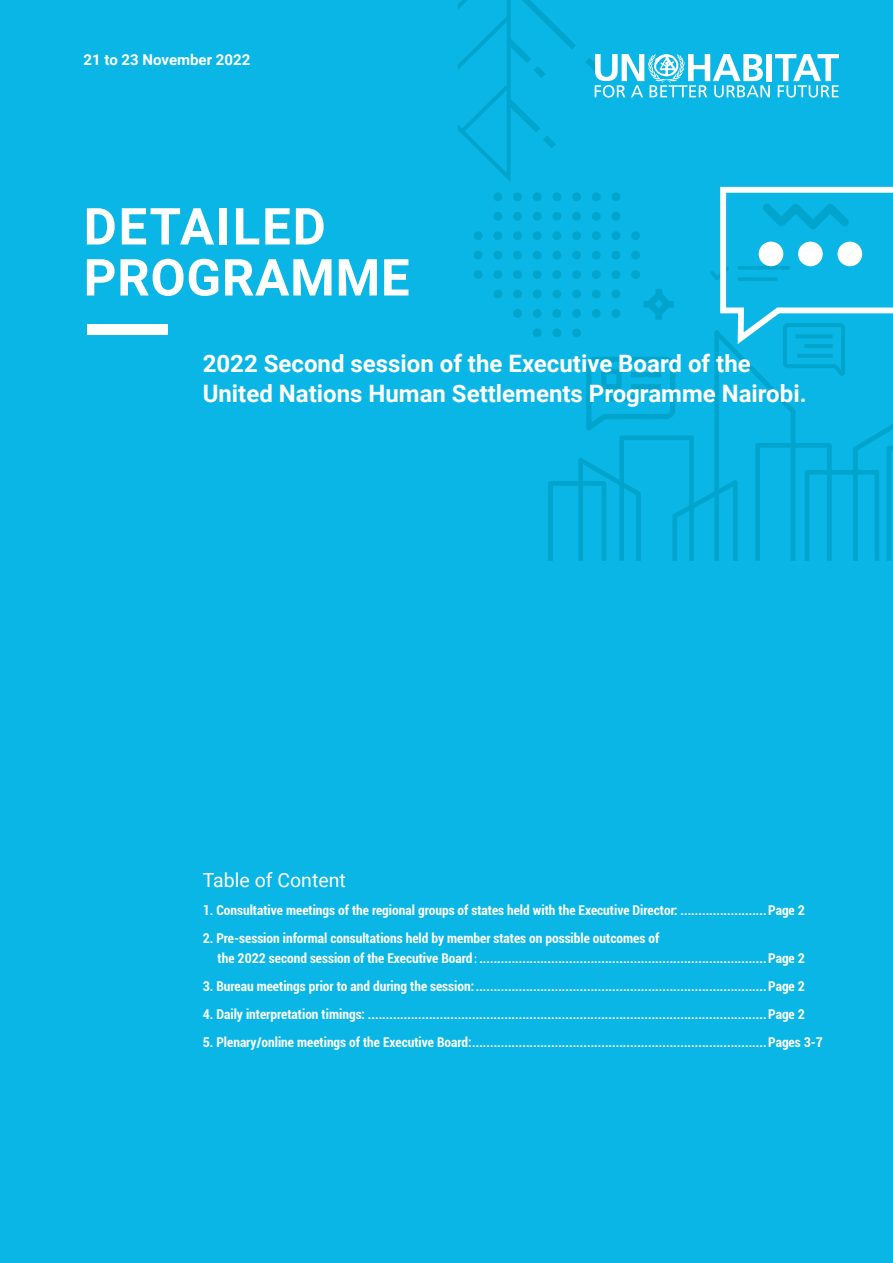
<style>
.page{position:relative;width:893px;height:1263px;background:#fff}
.page>*{position:absolute;margin:0;border:0;box-sizing:border-box;transform-origin:0 0}
.t1{font:700 51px/51px "Roboto";letter-spacing:.015em;color:#fff}
.t2{font:700 24px/30px "Roboto";color:#fff}
.t3{font:19.5px "Roboto";color:#fff}
.t4{font:700 15px "Roboto";color:#fff}
.t5{font:700 condensed 13.5px/19.5px "Roboto";color:#fff}
.s1{font-family:"Sim Sun";font-weight:400;font-stretch:normal}
</style>
<div class="page">
<div style="left:0;top:0;width:890px;height:574px;background:#0ab6e5"></div>
<div style="left:474px;top:270px;width:9px;height:9px;background:#00a4cc;border-radius:50%"></div>
<div style="left:474px;top:251px;width:9px;height:8px;background:#00a4cc;border-radius:50%"></div>
<div style="left:474px;top:231px;width:9px;height:9px;background:#00a4cc;border-radius:50%"></div>
<div style="left:493px;top:290px;width:9px;height:8px;background:#00a4cc;border-radius:50%"></div>
<div style="left:493px;top:270px;width:9px;height:9px;background:#00a4cc;border-radius:50%"></div>
<div style="left:493px;top:251px;width:9px;height:8px;background:#00a4cc;border-radius:50%"></div>
<div style="left:493px;top:231px;width:9px;height:9px;background:#00a4cc;border-radius:50%"></div>
<div style="left:493px;top:212px;width:9px;height:9px;background:#00a4cc;border-radius:50%"></div>
<div style="left:493px;top:192px;width:9px;height:9px;background:#00a4cc;border-radius:50%"></div>
<div style="left:513px;top:309px;width:9px;height:9px;background:#00a4cc;border-radius:50%"></div>
<div style="left:513px;top:290px;width:9px;height:8px;background:#00a4cc;border-radius:50%"></div>
<div style="left:513px;top:270px;width:9px;height:9px;background:#00a4cc;border-radius:50%"></div>
<div style="left:513px;top:251px;width:9px;height:8px;background:#00a4cc;border-radius:50%"></div>
<div style="left:513px;top:231px;width:9px;height:9px;background:#00a4cc;border-radius:50%"></div>
<div style="left:513px;top:212px;width:9px;height:9px;background:#00a4cc;border-radius:50%"></div>
<div style="left:513px;top:192px;width:9px;height:9px;background:#00a4cc;border-radius:50%"></div>
<div style="left:533px;top:328px;width:9px;height:9px;background:#00a4cc;border-radius:50%"></div>
<div style="left:533px;top:309px;width:9px;height:9px;background:#00a4cc;border-radius:50%"></div>
<div style="left:533px;top:290px;width:9px;height:8px;background:#00a4cc;border-radius:50%"></div>
<div style="left:533px;top:270px;width:9px;height:9px;background:#00a4cc;border-radius:50%"></div>
<div style="left:533px;top:251px;width:9px;height:8px;background:#00a4cc;border-radius:50%"></div>
<div style="left:533px;top:231px;width:9px;height:9px;background:#00a4cc;border-radius:50%"></div>
<div style="left:533px;top:212px;width:9px;height:9px;background:#00a4cc;border-radius:50%"></div>
<div style="left:533px;top:192px;width:9px;height:9px;background:#00a4cc;border-radius:50%"></div>
<div style="left:552px;top:328px;width:9px;height:9px;background:#00a4cc;border-radius:50%"></div>
<div style="left:552px;top:309px;width:9px;height:9px;background:#00a4cc;border-radius:50%"></div>
<div style="left:552px;top:290px;width:9px;height:8px;background:#00a4cc;border-radius:50%"></div>
<div style="left:552px;top:270px;width:9px;height:9px;background:#00a4cc;border-radius:50%"></div>
<div style="left:552px;top:251px;width:9px;height:8px;background:#00a4cc;border-radius:50%"></div>
<div style="left:552px;top:231px;width:9px;height:9px;background:#00a4cc;border-radius:50%"></div>
<div style="left:552px;top:212px;width:9px;height:9px;background:#00a4cc;border-radius:50%"></div>
<div style="left:552px;top:192px;width:9px;height:9px;background:#00a4cc;border-radius:50%"></div>
<div style="left:572px;top:309px;width:9px;height:9px;background:#00a4cc;border-radius:50%"></div>
<div style="left:572px;top:290px;width:9px;height:8px;background:#00a4cc;border-radius:50%"></div>
<div style="left:572px;top:270px;width:9px;height:9px;background:#00a4cc;border-radius:50%"></div>
<div style="left:572px;top:251px;width:9px;height:8px;background:#00a4cc;border-radius:50%"></div>
<div style="left:572px;top:231px;width:9px;height:9px;background:#00a4cc;border-radius:50%"></div>
<div style="left:572px;top:212px;width:9px;height:9px;background:#00a4cc;border-radius:50%"></div>
<div style="left:572px;top:192px;width:9px;height:9px;background:#00a4cc;border-radius:50%"></div>
<div style="left:592px;top:309px;width:9px;height:9px;background:#00a4cc;border-radius:50%"></div>
<div style="left:592px;top:290px;width:9px;height:8px;background:#00a4cc;border-radius:50%"></div>
<div style="left:592px;top:270px;width:9px;height:9px;background:#00a4cc;border-radius:50%"></div>
<div style="left:592px;top:251px;width:9px;height:8px;background:#00a4cc;border-radius:50%"></div>
<div style="left:592px;top:231px;width:9px;height:9px;background:#00a4cc;border-radius:50%"></div>
<div style="left:592px;top:212px;width:9px;height:9px;background:#00a4cc;border-radius:50%"></div>
<div style="left:592px;top:192px;width:9px;height:9px;background:#00a4cc;border-radius:50%"></div>
<div style="left:611px;top:309px;width:9px;height:9px;background:#00a4cc;border-radius:50%"></div>
<div style="left:611px;top:290px;width:9px;height:8px;background:#00a4cc;border-radius:50%"></div>
<div style="left:611px;top:270px;width:9px;height:9px;background:#00a4cc;border-radius:50%"></div>
<div style="left:611px;top:251px;width:9px;height:8px;background:#00a4cc;border-radius:50%"></div>
<div style="left:611px;top:231px;width:9px;height:9px;background:#00a4cc;border-radius:50%"></div>
<div style="left:611px;top:212px;width:9px;height:9px;background:#00a4cc;border-radius:50%"></div>
<div style="left:611px;top:192px;width:9px;height:9px;background:#00a4cc;border-radius:50%"></div>
<div style="left:631px;top:270px;width:9px;height:9px;background:#00a4cc;border-radius:50%"></div>
<div style="left:631px;top:251px;width:9px;height:8px;background:#00a4cc;border-radius:50%"></div>
<div style="left:631px;top:231px;width:9px;height:9px;background:#00a4cc;border-radius:50%"></div>
<svg style="left:458px;top:0;width:118px;height:182px"></svg>
<div style="left:655px;top:289px;width:7px;height:10px;background:#00a4cc"></div>
<div style="left:664px;top:301px;width:10px;height:7px;background:#00a4cc"></div>
<div style="left:643px;top:301px;width:11px;height:7px;background:#00a4cc"></div>
<svg style="left:649px;top:290px;width:20px;height:30px"></svg>
<svg style="left:533px;top:330px;width:360px;height:231px"></svg>
<svg style="left:586px;top:357px;width:89px;height:73px"></svg>
<svg style="left:710px;top:184px;width:183px;height:192px"></svg>
<div style="left:759px;top:242px;width:24px;height:24px;background:#fff;border-radius:50%"></div>
<div style="left:798px;top:242px;width:25px;height:24px;background:#fff;border-radius:50%"></div>
<div style="left:837px;top:242px;width:25px;height:24px;background:#fff;border-radius:50%"></div>
<div style="left:0;top:561px;width:893px;height:702px;background:#0ab6e5"></div>
<svg style="left:586px;top:54px;width:253px;height:44px"></svg>
<div style="left:87px;top:324px;width:81px;height:11px;background:#fff"></div>
<p class="t4" style="left:84px;top:49px;width:168px">21 to 23 November 2022</p>
<p class="t1" style="left:84px;top:199px;width:327px">DETAILED<br>PROGRAMME</p>
<p class="t2" style="left:203px;top:347px;width:605px">2022 Second session of the Executive Board of the<br>United Nations Human Settlements Programme Nairobi.</p>
<p class="t3" style="left:203px;top:867px;width:145px">Table of Content</p>
<p class="t5" style="left:203px;top:900px;width:604px">1. Consultative meetings of the regional groups of states held with the Executive Director: ........................Page 2</p>
<p class="t5" style="left:218px;top:928px;width:589px;text-indent:-15px">2. Pre-session informal consultations held by member states on possible outcomes of<br>the 2022 second session of the Executive Board<span class="s1">:</span>................................................................................Page 2</p>
<p class="t5" style="left:203px;top:976px;width:604px">3. Bureau meetings prior to and during the session:.................................................................................Page 2</p>
<p class="t5" style="left:203px;top:1004px;width:604px">4. Daily interpretation timings: ...............................................................................................................Page 2</p>
<p class="t5" style="left:203px;top:1032px;width:622px">5. Plenary/online meetings of the Executive Board:..................................................................................Pages 3-7</p>
</div>
